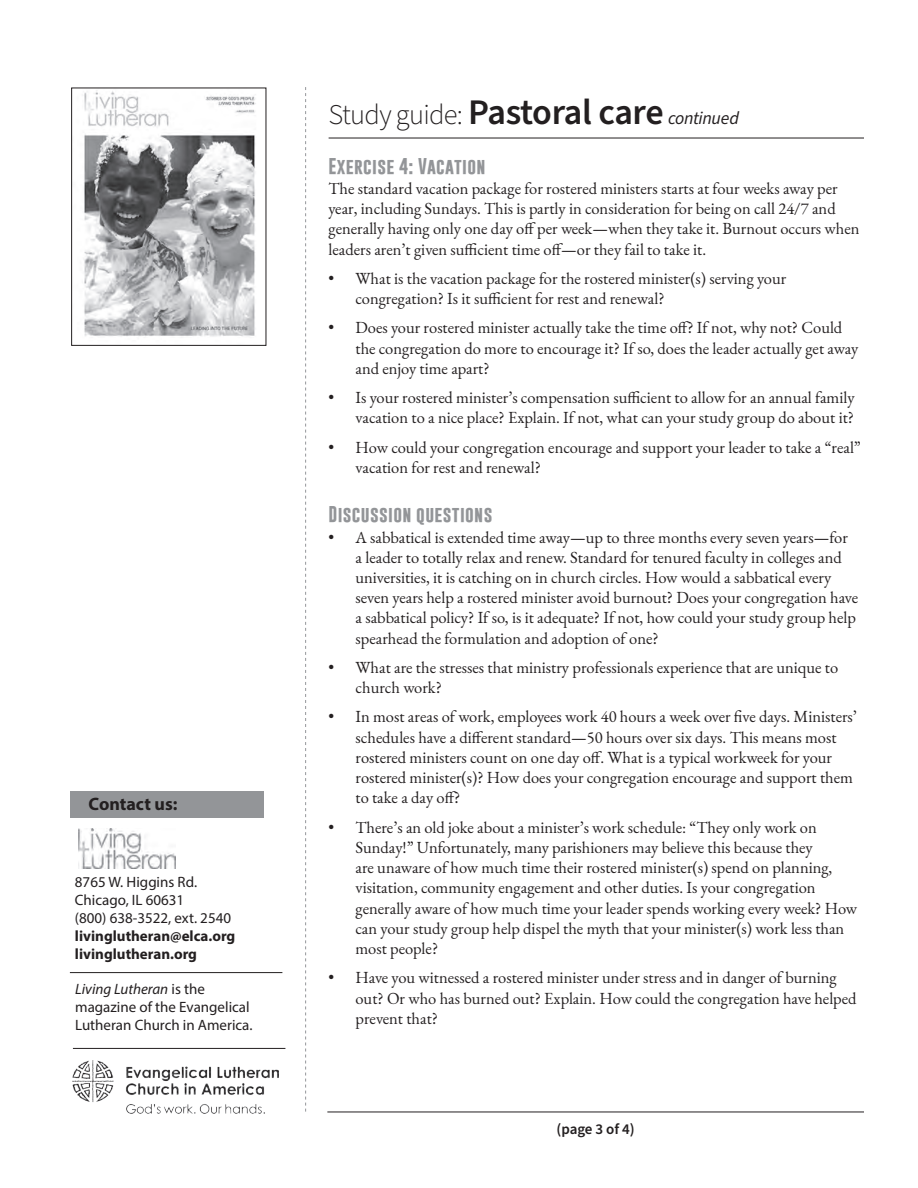
<style>
.page{position:relative;width:918px;height:1188px;background:#fff}
.page>*{position:absolute;margin:0;border:0;box-sizing:border-box;transform-origin:0 0}
.t1{font:600 36px "Source Sans Pro";letter-spacing:-.02em;color:#231f20}
.t2{font:700 18px "Myriad Pro";color:#231f20}
.t3{font:16.5px/20.2px "EB Garamond";color:#231f20}
.t4{font:700 16.5px "Gobold";letter-spacing:.02em;color:#939598}
.t5{font:15px/18px "Myriad Pro";color:#231f20}
.t6{font:700 15px/18px "Myriad Pro";color:#231f20}
.t7{font:600 15px "Source Sans Pro";letter-spacing:-.01em;color:#231f20}
.s1{font-style:italic}
.s2{font-weight:300;font-size:28.5px}
.s3{font-weight:400;font-style:italic;font-size:18px}
</style>
<div class="page">
<hr style="left:327px;top:1112px;width:537px;height:1px;background:#231f20">
<svg style="left:305px;top:87px;width:1px;height:1025px"></svg>
<hr style="left:329px;top:138px;width:535px;height:1px;background:#231f20">
<img style="left:84px;top:90px;width:172px;height:247px">
<div style="left:71px;top:88px;width:195px;height:258px;border:1px solid #231f20"></div>
<div style="left:71px;top:791px;width:193px;height:27px;background:#939598"></div>
<img style="left:72px;top:1060px;width:206px;height:54px">
<hr style="left:73px;top:1048px;width:212px;height:1px;background:#231f20">
<hr style="left:70px;top:972px;width:212px;height:1px;background:#231f20">
<img style="left:78px;top:829px;width:98px;height:39px">
<p class="t2" style="left:89px;top:792px;width:90px">Contact us:</p>
<p class="t5" style="left:75px;top:873px;width:158px">8765 W. Higgins Rd.<br>Chicago, IL 60631<br>(800) 638-3522, ext. 2540</p>
<p class="t6" style="left:75px;top:927px;width:162px">livinglutheran@elca.org livinglutheran.org</p>
<p class="t5" style="left:75px;top:980px;width:179px"><span class="s1">Living Lutheran</span> is the magazine of the Evangelical<br>Lutheran Church in America.</p>
<h1 class="t1" style="left:329px;top:88px;width:412px"><span class="s2">Study guide:</span> Pastoral care <span class="s3">continued</span></h1>
<p class="t4" style="left:328px;top:155px;width:158px">Exercise 4: Vacation</p>
<p class="t3" style="left:328px;top:178px;width:533px">The standard vacation package for rostered ministers starts at four weeks away per year, including Sundays. This is partly in consideration for being on call 24/7 and generally having only one day off per week—when they take it. Burnout occurs when leaders aren’t given sufficient time off—or they fail to take it.</p>
<p class="t3" style="left:355px;top:268px;width:432px;text-indent:-27px">• What is the vacation package for the rostered minister(s) serving your congregation? Is it sufficient for rest and renewal?</p>
<p class="t3" style="left:355px;top:318px;width:504px;text-indent:-27px">• Does your rostered minister actually take the time off? If not, why not? Could the congregation do more to encourage it? If so, does the leader actually get away and enjoy time apart?</p>
<p class="t3" style="left:328px;top:387px;width:528px;text-align:right">• Is your rostered minister’s compensation sufficient to allow for an annual family vacation to a nice place? Explain. If not, what can your study group do about it?</p>
<p class="t3" style="left:355px;top:437px;width:507px;text-indent:-27px">• How could your congregation encourage and support your leader to take a “real” vacation for rest and renewal?</p>
<p class="t4" style="left:328px;top:504px;width:165px">Discussion questions</p>
<p class="t3" style="left:355px;top:527px;width:504px;text-indent:-27px">• A sabbatical is extended time away—up to three months every seven years—for a leader to totally relax and renew. Standard for tenured faculty in colleges and universities, it is catching on in church circles. How would a sabbatical every seven years help a rostered minister avoid burnout? Does your congregation have a sabbatical policy? If so, is it adequate? If not, how could your study group help spearhead the formulation and adoption of one?</p>
<p class="t3" style="left:355px;top:657px;width:484px;text-indent:-27px">• What are the stresses that ministry professionals experience that are unique to church work?</p>
<p class="t3" style="left:355px;top:707px;width:503px;text-indent:-27px">• In most areas of work, employees work 40 hours a week over five days. Ministers’ schedules have a different standard—50 hours over six days. This means most rostered ministers count on one day off. What is a typical workweek for your rostered minister(s)? How does your congregation encourage and support them to take a day off?</p>
<p class="t3" style="left:355px;top:817px;width:503px;text-indent:-27px">• There’s an old joke about a minister’s work schedule: “They only work on Sunday!” Unfortunately, many parishioners may believe this because they<br>are unaware of how much time their rostered minister(s) spend on planning, visitation, community engagement and other duties. Is your congregation generally aware of how much time your leader spends working every week? How can your study group help dispel the myth that your minister(s) work less than most people?</p>
<p class="t3" style="left:355px;top:968px;width:503px;text-indent:-27px">• Have you witnessed a rostered minister under stress and in danger of burning out? Or who has burned out? Explain. How could the congregation have helped prevent that?</p>
<p class="t7" style="left:556px;top:1119px;width:80px">(page 3 of 4)</p>
</div>
